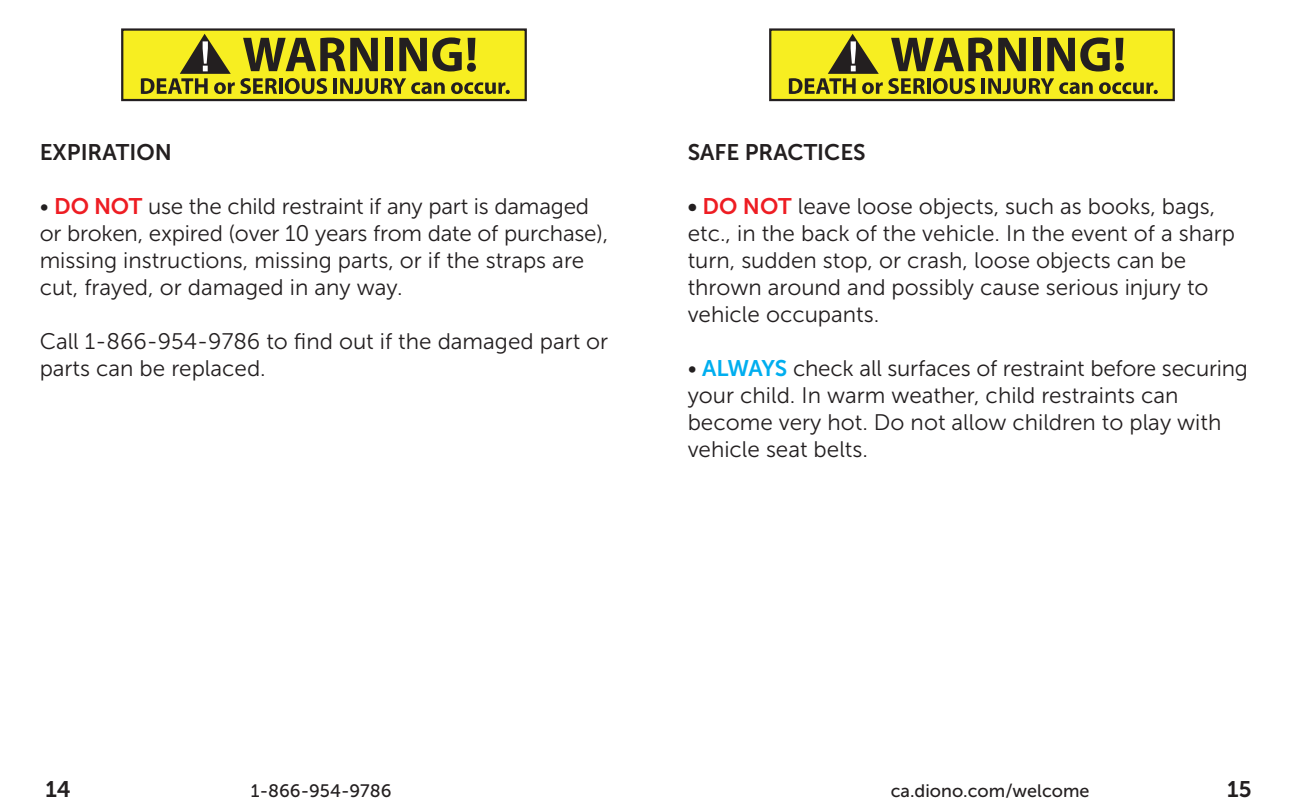
<style>
.page{position:relative;width:1296px;height:810px;background:#fff}
.page>*{position:absolute;margin:0;border:0;box-sizing:border-box;transform-origin:0 0}
.t1{font:22.5px/27px "Museo Sans 300";color:#231f20}
.t2{font:22.5px "Museo Sans 700";color:#231f20}
.t3{font:18px "Museo Sans 500";color:#231f20}
.s1{font-family:"Museo Sans 700";color:#ee1d23}
.s2{font-family:"Museo Sans 700"}
.s3{font-family:"Museo Sans 700";color:#00aeef}
</style>
<div class="page">
<div style="left:122px;top:30px;width:404px;height:70px;background:#f7ee21"></div>
<div style="left:121px;top:28px;width:406px;height:73px;border:2px solid #231f20"></div>
<svg style="left:141px;top:34px;width:369px;height:60px"></svg>
<div style="left:770px;top:30px;width:404px;height:70px;background:#f7ee21"></div>
<div style="left:769px;top:28px;width:406px;height:73px;border:2px solid #231f20"></div>
<svg style="left:789px;top:34px;width:369px;height:60px"></svg>
<p class="t2" style="left:40px;top:140px;width:134px">EXPIRATION</p>
<p class="t1" style="left:40px;top:193px;width:570px">• <span class="s1">DO NOT</span> use the child restraint if any part is damaged or broken, expired (over 10 years from date of purchase), missing instructions, missing parts, or if the straps are cut, frayed, or damaged in any way.</p>
<p class="t1" style="left:40px;top:328px;width:570px">Call 1-866-954-9786 to find out if the damaged part or parts can be replaced.</p>
<p class="t2" style="left:688px;top:140px;width:180px">SAFE PRACTICES</p>
<p class="t1" style="left:688px;top:193px;width:549px"><span class="s2">•</span> <span class="s1">DO NOT</span> leave loose objects, such as books, bags, etc., in the back of the vehicle. In the event of a sharp turn, sudden stop, or crash, loose objects can be thrown around and possibly cause serious injury to vehicle occupants.</p>
<p class="t1" style="left:688px;top:355px;width:562px">• <span class="s3">ALWAYS</span> check all surfaces of restraint before securing your child. In warm weather, child restraints can become very hot. Do not allow children to play with vehicle seat belts.</p>
<p class="t2" style="left:46px;top:777px;width:27px">14</p>
<p class="t3" style="left:251px;top:781px;width:142px">1-866-954-9786</p>
<p class="t3" style="left:891px;top:781px;width:200px">ca.diono.com/welcome</p>
<p class="t2" style="left:1227px;top:777px;width:26px">15</p>
</div>
